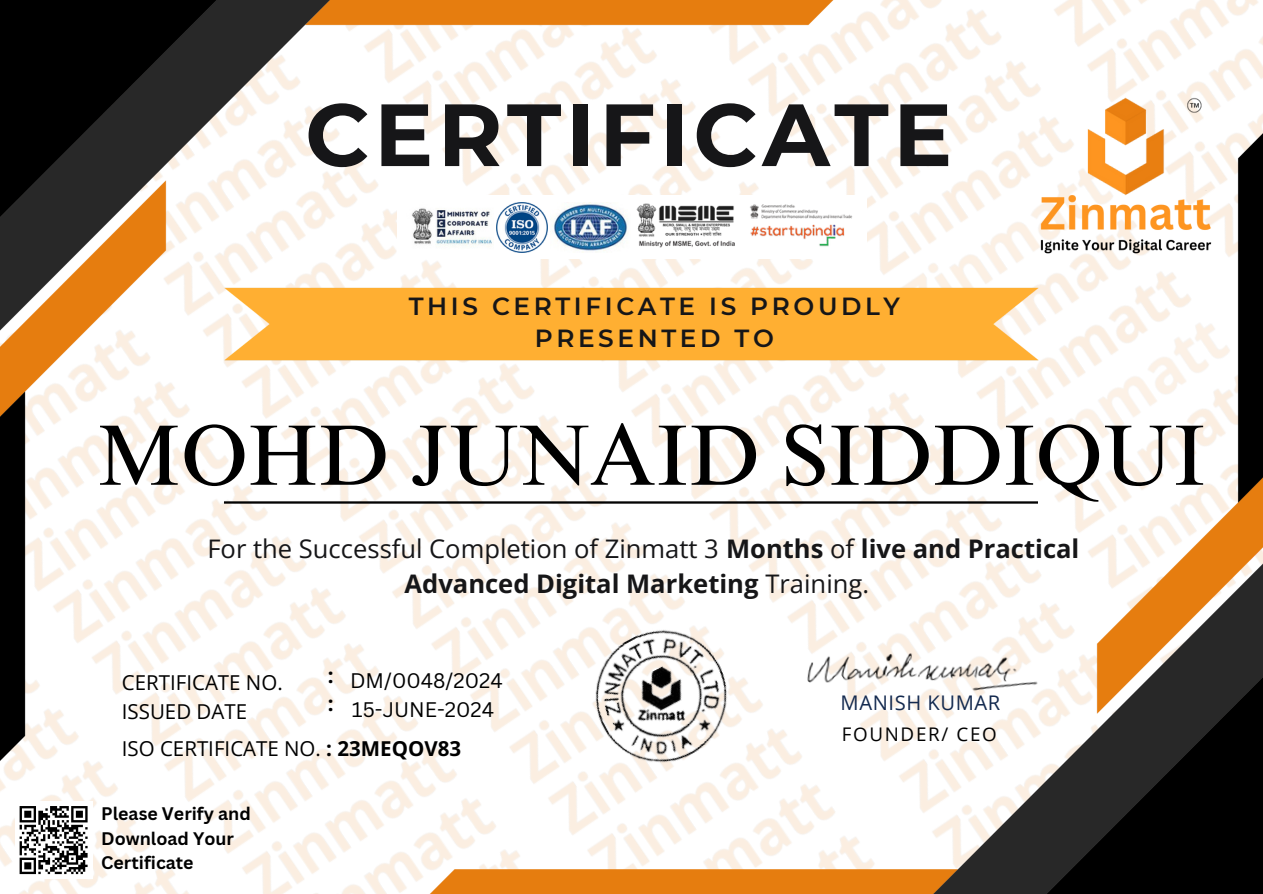
<style>
.page{position:relative;width:1263px;height:894px;background:#fff}
.page>*{position:absolute;margin:0;border:0;box-sizing:border-box;transform-origin:0 0}
.t1{font:700 88.05px "Montserrat";letter-spacing:.05em;color:#161618}
.t2{font:85.95px "Times NRMT Pro";color:#000}
.t3{font:25.65px/34.8px "Open Sans";color:#161618;text-align:center}
.t4{font:600 24.75px/32.7px "Montserrat";letter-spacing:.145em;color:#161618;text-align:center}
.t5{font:20.55px/28.2px "Open Sans";color:#000}
.t6{font:20.55px "Canva Sans";color:#000}
.t7{font:700 20.55px/28.2px "Open Sans";color:#000}
.t8{font:20.1px "Open Sans";letter-spacing:.03em;color:#142a4f}
.t9{font:18.75px "Open Sans";letter-spacing:.09em;color:#000}
.t10{font:700 17.7px/24.8px "Canva Sans";color:#000}
.s1{font-weight:700}
</style>
<div class="page">
<img style="left:0;top:0;width:1263px;height:893px">
<img style="left:224px;top:501px;width:814px;height:2px">
<img style="left:768px;top:618px;width:312px;height:112px">
<div style="left:397px;top:195px;width:469px;height:63px;background:#fff"></div>
<img style="left:552px;top:202px;width:76px;height:51px">
<img style="left:497px;top:202px;width:50px;height:51px">
<img style="left:412px;top:208px;width:80px;height:38px">
<img style="left:636px;top:204px;width:99px;height:44px">
<img style="left:750px;top:204px;width:102px;height:43px">
<img style="left:568px;top:600px;width:188px;height:190px">
<div style="left:15px;top:801px;width:77px;height:77px;background:#fff"></div>
<svg style="left:19px;top:806px;width:69px;height:69px"></svg>
<img style="left:1034px;top:190px;width:191px;height:74px">
<img style="left:1184px;top:97px;width:24px;height:20px">
<img style="left:1076px;top:91px;width:98px;height:112px">
<p class="t1" style="left:305px;top:81px;width:649px">CERTIFICATE</p>
<p class="t4" style="left:409px;top:289px;width:493px">THIS CERTIFICATE IS PROUDLY<br>PRESENTED TO</p>
<p class="t2" style="left:96px;top:423px;width:1111px">MOHD JUNAID SIDDIQUI</p>
<p class="t3" style="left:207px;top:530px;width:873px">For the Successful Completion of Zinmatt 3 <span class="s1">Months</span> of <span class="s1">live and Practical<br>Advanced Digital Marketing</span> Training.</p>
<p class="t5" style="left:122px;top:668px;width:162px">CERTIFICATE NO.<br>ISSUED DATE</p>
<p class="t7" style="left:328px;top:660px;width:7px">: :</p>
<p class="t5" style="left:122px;top:733px;width:341px">ISO CERTIFICATE NO. <span class="s1">: 23MEQOV83</span></p>
<p class="t6" style="left:350px;top:666px;width:154px">DM/0048/2024</p>
<p class="t6" style="left:352px;top:695px;width:144px">15-JUNE-2024</p>
<p class="t10" style="left:101px;top:800px;width:151px">Please Verify and</p>
<h1 class="t10" style="left:101px;top:825px;width:134px">Download Your<br>Certificate</h1>
<p class="t8" style="left:841px;top:688px;width:161px">MANISH KUMAR</p>
<p class="t9" style="left:842px;top:720px;width:157px">FOUNDER/ CEO</p>
</div>
